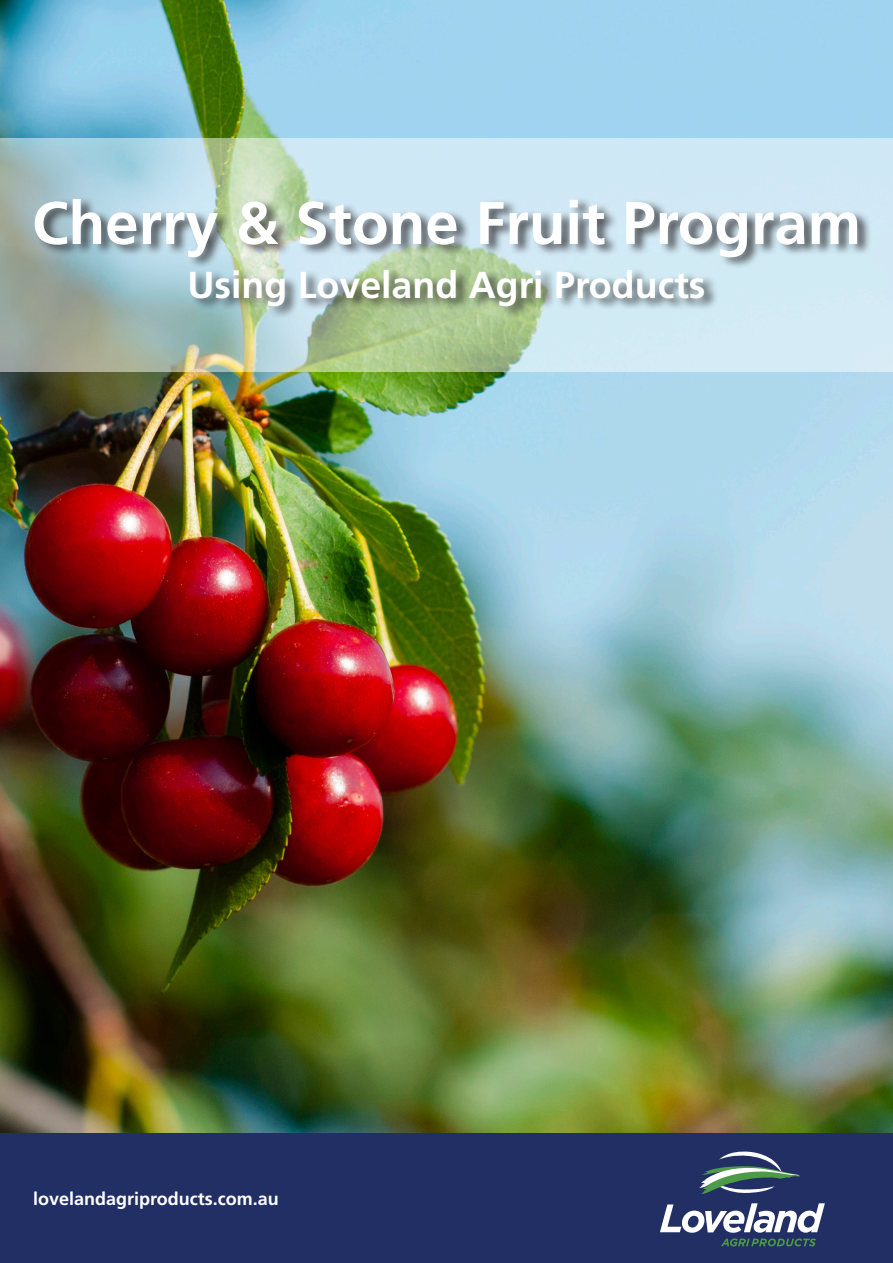
<style>
.page{position:relative;width:893px;height:1263px;background:#fff}
.page>*{position:absolute;margin:0;border:0;box-sizing:border-box;transform-origin:0 0}
.t1{font:700 60px "Frutiger LT Std";color:#fff}
.t2{font:700 37.5px "Frutiger LT Std";color:#fff}
.t3{font:700 18px "Frutiger LT Std";color:#fff}
</style>
<div class="page">
<img style="left:0;top:0;width:893px;height:1133px">
<svg style="left:0;top:138px;width:893px;height:233px;background:#bed6d3"></svg>
<div style="left:0;top:1133px;width:893px;height:130px;background:#212f65"></div>
<svg style="left:699px;top:1151px;width:101px;height:43px"></svg>
<svg style="left:660px;top:1203px;width:165px;height:43px"></svg>
<div style="left:34px;top:196px;width:838px;height:123px;background:#231f20;opacity:.75"></div>
<p class="t1" style="left:32px;top:187px;width:831px">Cherry &amp; Stone Fruit Program</p>
<p class="t2" style="left:187px;top:263px;width:520px">Using Loveland Agri Products</p>
<p class="t3" style="left:33px;top:1188px;width:247px">lovelandagriproducts.com.au</p>
</div>
